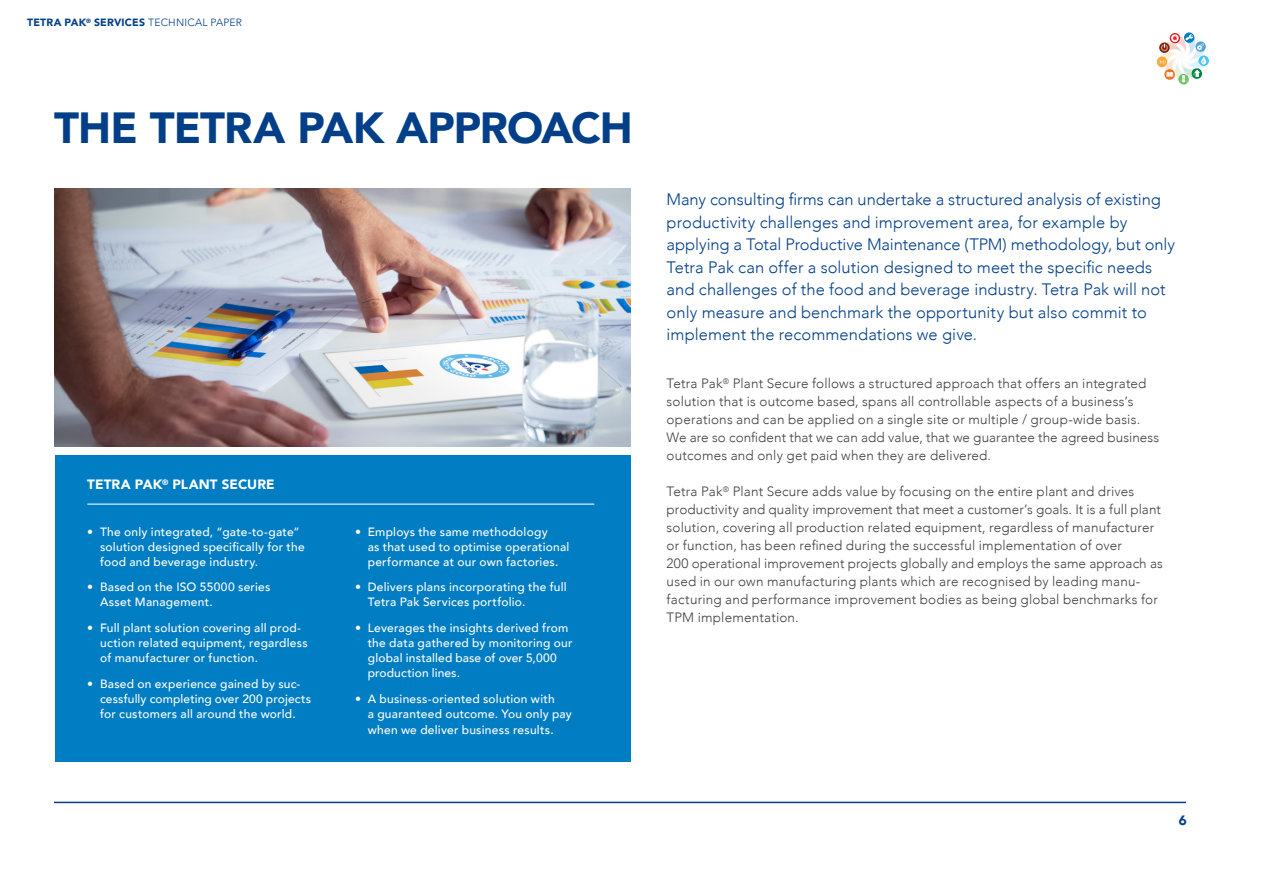
<style>
.page{position:relative;width:1263px;height:893px;background:#fff}
.page>*{position:absolute;margin:0;border:0;box-sizing:border-box;transform-origin:0 0}
.t1{font:900 43.5px "Avenir";letter-spacing:-.02em;color:#023f88}
.t2{font:300 16.5px/22.5px "Avenir";letter-spacing:.005em;color:#023f88}
.t3{font:300 13.5px/18px "Avenir";letter-spacing:.01em;color:#414042}
.t4{font:900 13.5px "Avenir";letter-spacing:.005em;color:#fff}
.t5{font:900 13.5px "Avenir";color:#023f88}
.t6{font:500 12px/15px "Avenir";letter-spacing:.02em;color:#fff}
.t7{font:900 10.5px "Avenir";letter-spacing:.015em;color:#023f88}
.s1{font-weight:300}
</style>
<div class="page">
<svg style="left:1157px;top:33px;width:51px;height:51px"></svg>
<svg style="left:1172px;top:47px;width:22px;height:22px"></svg>
<hr style="left:54px;top:802px;width:1132px;height:1px;background:#023f88">
<div style="left:55px;top:455px;width:575px;height:306px;background:#007dc3"></div>
<hr style="left:87px;top:504px;width:507px;height:1px;background:#fff">
<img style="left:55px;top:189px;width:575px;height:257px">
<p class="t7" style="left:27px;top:14px;width:216px">TETRA PAK<sup>®</sup> SERVICES <span class="s1">TECHNICAL PAPER</span></p>
<h1 class="t1" style="left:54px;top:90px;width:580px">THE TETRA PAK APPROACH</h1>
<p class="t4" style="left:87px;top:473px;width:189px">TETRA PAK<sup>®</sup> PLANT SECURE</p>
<p class="t6" style="left:100px;top:523px;width:206px;text-indent:-13px">• The only integrated, “gate-to-gate” solution designed specifically for the food and beverage industry.</p>
<p class="t6" style="left:100px;top:579px;width:172px;text-indent:-13px">• Based on the ISO 55000 series<br>Asset Management.</p>
<p class="t6" style="left:100px;top:620px;width:209px;text-indent:-13px">• Full plant solution covering all prod&shy;uction related equipment, regardless of manufacturer or function.</p>
<p class="t6" style="left:100px;top:675px;width:213px;text-indent:-13px">• Based on experience gained by suc&shy;cessfully completing over 200 projects for customers all around the world.</p>
<p class="t6" style="left:368px;top:523px;width:203px;text-indent:-13px">• Employs the same methodology<br>as that used to optimise operational performance at our own factories.</p>
<p class="t6" style="left:368px;top:579px;width:200px;text-indent:-13px">• Delivers plans incorporating the full<br>Tetra Pak Services portfolio.</p>
<p class="t6" style="left:368px;top:620px;width:206px;text-indent:-13px">• Leverages the insights derived from the data gathered by monitoring our global installed base of over 5,000 production lines.</p>
<p class="t6" style="left:368px;top:690px;width:206px;text-indent:-13px">• A business-oriented solution with<br>a guaranteed outcome. You only pay</p>
<p class="t6" style="left:368px;top:722px;width:187px">when we deliver business results.</p>
<p class="t2" style="left:667px;top:188px;width:510px">Many consulting firms can undertake a structured analysis of existing productivity challenges and improvement area, for example by applying a Total Productive Maintenance (TPM) methodology, but only Tetra Pak can offer a solution designed to meet the specific needs and challenges of the food and beverage industry. Tetra Pak will not only measure and benchmark the opportunity but also commit to implement the recommendations we give.</p>
<p class="t3" style="left:667px;top:374px;width:494px">Tetra Pak<sup>®</sup> Plant Secure follows a structured approach that offers an integrated solution that is outcome based, spans all controllable aspects of a business’s operations and can be applied on a single site or multiple / group-wide basis.<br>We are so confident that we can add value, that we guarantee the agreed business outcomes and only get paid when they are delivered.</p>
<p class="t3" style="left:667px;top:482px;width:498px">Tetra Pak<sup>®</sup> Plant Secure adds value by focusing on the entire plant and drives productivity and quality improvement that meet a customer’s goals. It is a full plant solution, covering all production related equipment, regardless of manufacturer or function, has been refined during the successful implementation of over<br>200 operational improvement projects globally and employs the same approach as used in our own manufacturing plants which are recognised by leading manu&shy;facturing and performance improvement bodies as being global benchmarks for TPM implementation.</p>
<p class="t5" style="left:1179px;top:809px;width:9px">6</p>
</div>
